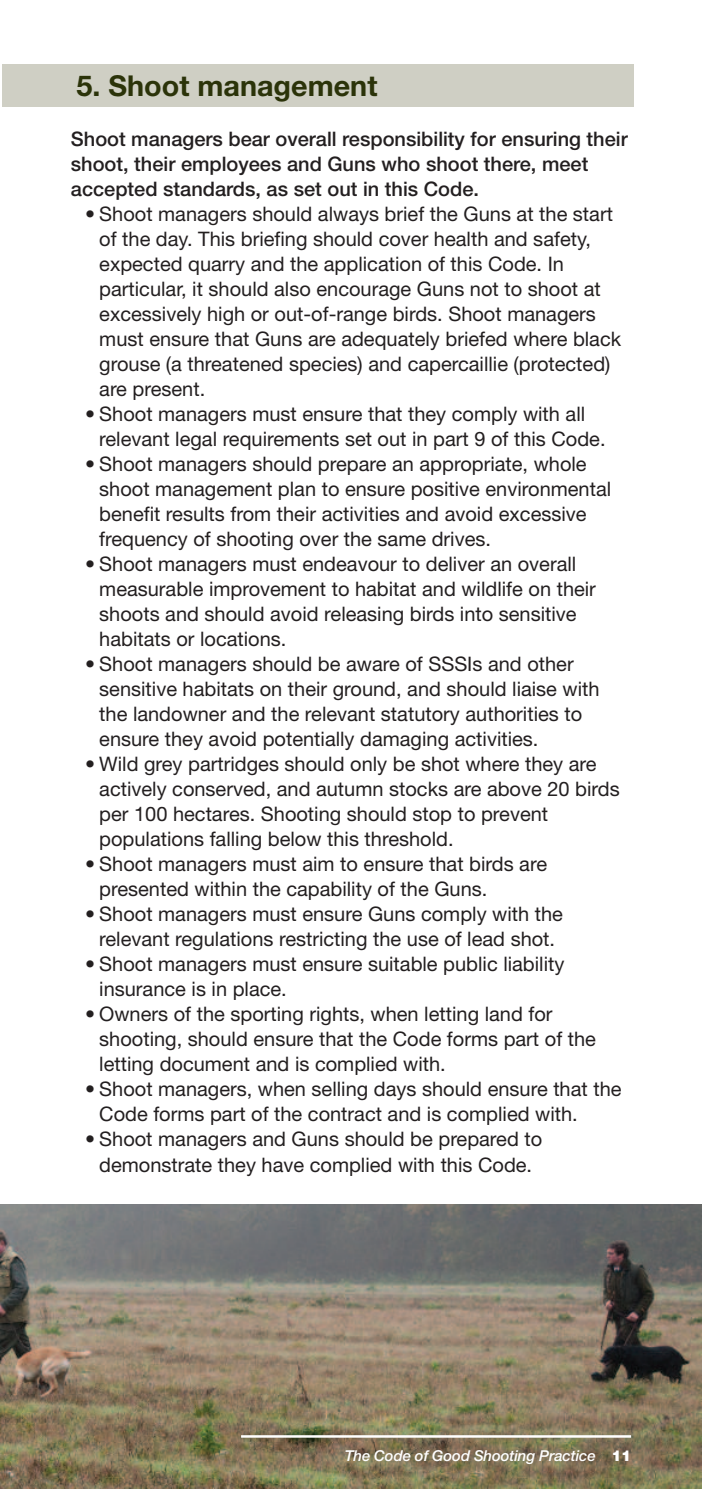
<style>
.page{position:relative;width:702px;height:1489px;background:#fff}
.page>*{position:absolute;margin:0;border:0;box-sizing:border-box;transform-origin:0 0}
.t1{font:700 28.75px "Helvetica Neue LT";color:#2b3309}
.t2{font:20px/25px "Helvetica Neue LT";color:#231f20}
.t3{font:500 20px/25px "Helvetica Neue LT";color:#231f20}
.t4{font:italic 500 15px "Helvetica Neue LT";letter-spacing:-.01em;color:#fff}
.s1{font-weight:900;font-style:normal}
</style>
<div class="page">
<img style="left:0;top:1204px;width:702px;height:284px">
<div style="left:3px;top:64px;width:631px;height:42px;background:#cfcfc4"></div>
<hr style="left:241px;top:1434px;width:390px;height:3px;background:#fff">
<h1 class="t1" style="left:76px;top:68px;width:302px">5. Shoot management</h1>
<p class="t3" style="left:71px;top:126px;width:558px">Shoot managers bear overall responsibility for ensuring their shoot, their employees and Guns who shoot there, meet accepted standards, as set out in this Code.</p>
<p class="t2" style="left:99px;top:201px;width:523px;text-indent:-14px">• Shoot managers should always brief the Guns at the start of the day. This briefing should cover health and safety, expected quarry and the application of this Code. In particular, it should also encourage Guns not to shoot at excessively high or out-of-range birds. Shoot managers must ensure that Guns are adequately briefed where black grouse (a threatened species) and capercaillie (protected) are present.</p>
<p class="t2" style="left:99px;top:401px;width:508px;text-indent:-14px">• Shoot managers must ensure that they comply with all relevant legal requirements set out in part 9 of this Code.</p>
<p class="t2" style="left:99px;top:451px;width:513px;text-indent:-14px">• Shoot managers should prepare an appropriate, whole shoot management plan to ensure positive environmental benefit results from their activities and avoid excessive frequency of shooting over the same drives.</p>
<p class="t2" style="left:99px;top:551px;width:498px;text-indent:-14px">• Shoot managers must endeavour to deliver an overall measurable improvement to habitat and wildlife on their shoots and should avoid releasing birds into sensitive habitats or locations.</p>
<p class="t2" style="left:99px;top:651px;width:502px;text-indent:-14px">• Shoot managers should be aware of SSSIs and other sensitive habitats on their ground, and should liaise with the landowner and the relevant statutory authorities to ensure they avoid potentially damaging activities.</p>
<p class="t2" style="left:99px;top:751px;width:522px;text-indent:-14px">• Wild grey partridges should only be shot where they are actively conserved, and autumn stocks are above 20 birds per 100 hectares. Shooting should stop to prevent populations falling below this threshold.</p>
<p class="t2" style="left:99px;top:851px;width:449px;text-indent:-14px">• Shoot managers must aim to ensure that birds are presented within the capability of the Guns.</p>
<p class="t2" style="left:85px;top:901px;width:479px;text-align:center">• Shoot managers must ensure Guns comply with the relevant regulations restricting the use of lead shot.</p>
<p class="t2" style="left:99px;top:951px;width:466px;text-indent:-14px">• Shoot managers must ensure suitable public liability insurance is in place.</p>
<p class="t2" style="left:99px;top:1001px;width:498px;text-indent:-14px">• Owners of the sporting rights, when letting land for shooting, should ensure that the Code forms part of the letting document and is complied with.</p>
<p class="t2" style="left:99px;top:1076px;width:523px;text-indent:-14px">• Shoot managers, when selling days should ensure that the<br>Code forms part of the contract and is complied with.</p>
<p class="t2" style="left:85px;top:1126px;width:458px;text-align:center">• Shoot managers and Guns should be prepared to demonstrate they have complied with this Code.</p>
<p class="t4" style="left:345px;top:1446px;width:288px">The Code of Good Shooting Practice <span class="s1">11</span></p>
</div>
